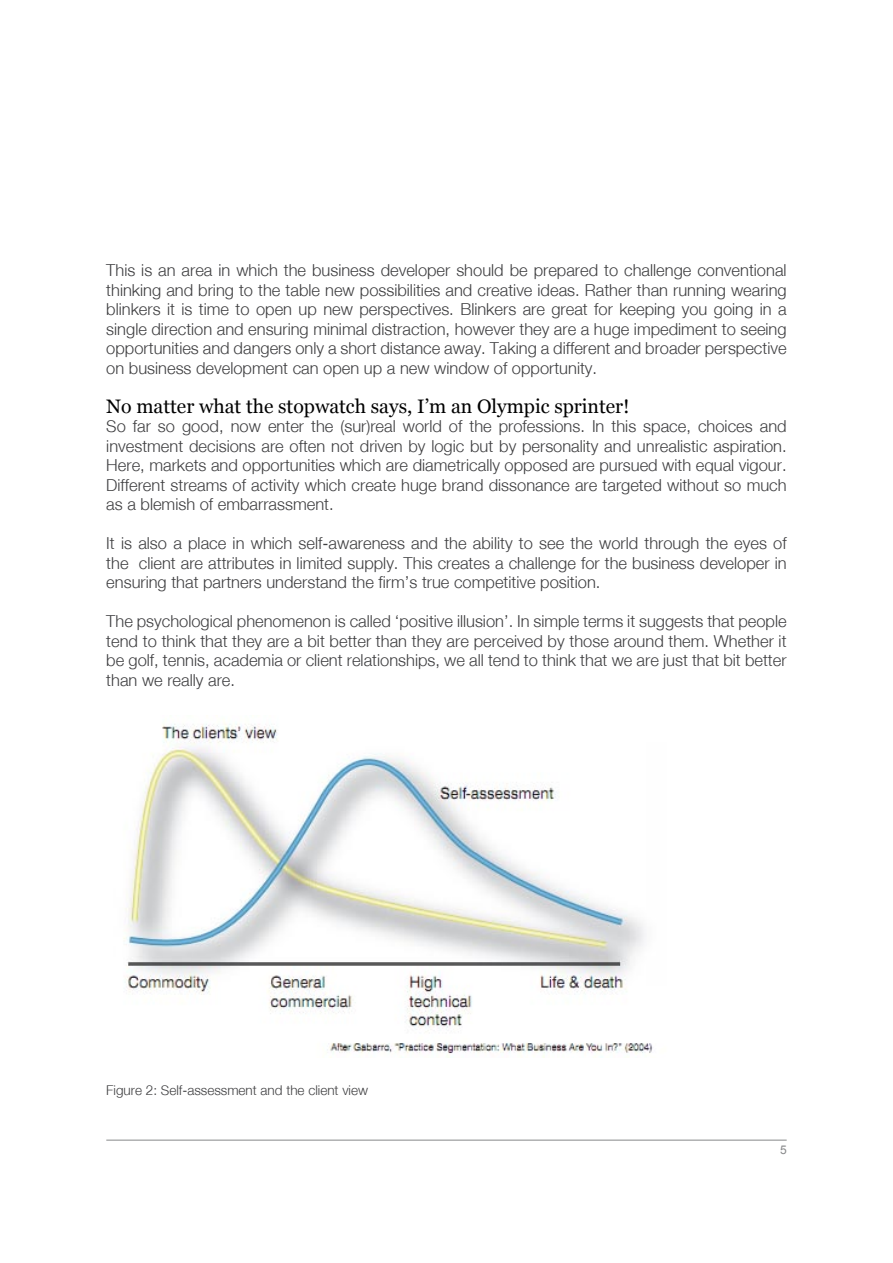
<style>
.page{position:relative;width:893px;height:1263px;background:#fff}
.page>*{position:absolute;margin:0;border:0;box-sizing:border-box;transform-origin:0 0}
.t1{font:19.5px "Georgia";color:#000}
.t2{font:300 16.5px/19.5px "Helvetica Neue";color:#3e3e40;text-align:justify}
.t3{font:300 13.5px "Helvetica Neue";color:#3e3e40}
.t4{font:12px "Arial";color:#87888a}
</style>
<div class="page">
<hr style="left:106px;top:1140px;width:681px;height:1px;background:#87888a">
<img style="left:123px;top:722px;width:530px;height:336px">
<p class="t2" style="left:106px;top:260px;width:682px">This is an area in which the business developer should be prepared to challenge conventional thinking and bring to the table new possibilities and creative ideas. Rather than running wearing blinkers it is time to open up new perspectives. Blinkers are great for keeping you going in a single direction and ensuring minimal distraction, however they are a huge impediment to seeing opportunities and dangers only a short distance away. Taking a different and broader perspective on business development can open up a new window of opportunity.</p>
<p class="t1" style="left:106px;top:394px;width:525px">No matter what the stopwatch says, I’m an Olympic sprinter!</p>
<p class="t2" style="left:106px;top:416px;width:682px">So far so good, now enter the (sur)real world of the professions. In this space, choices and investment decisions are often not driven by logic but by personality and unrealistic aspiration.<br>Here, markets and opportunities which are diametrically opposed are pursued with equal vigour.<br>Different streams of activity which create huge brand dissonance are targeted without so much as a blemish of embarrassment.</p>
<p class="t2" style="left:106px;top:534px;width:682px">It is also a place in which self-awareness and the ability to see the world through the eyes of the client are attributes in limited supply. This creates a challenge for the business developer in ensuring that partners understand the firm’s true competitive position.</p>
<p class="t2" style="left:106px;top:612px;width:682px">The psychological phenomenon is called ‘positive illusion’. In simple terms it suggests that people tend to think that they are a bit better than they are perceived by those around them. Whether it be golf, tennis, academia or client relationships, we all tend to think that we are just that bit better than we really are.</p>
<p class="t3" style="left:106px;top:1082px;width:263px">Figure 2: Self-assessment and the client view</p>
<p class="t4" style="left:780px;top:1142px;width:8px">5</p>
</div>
